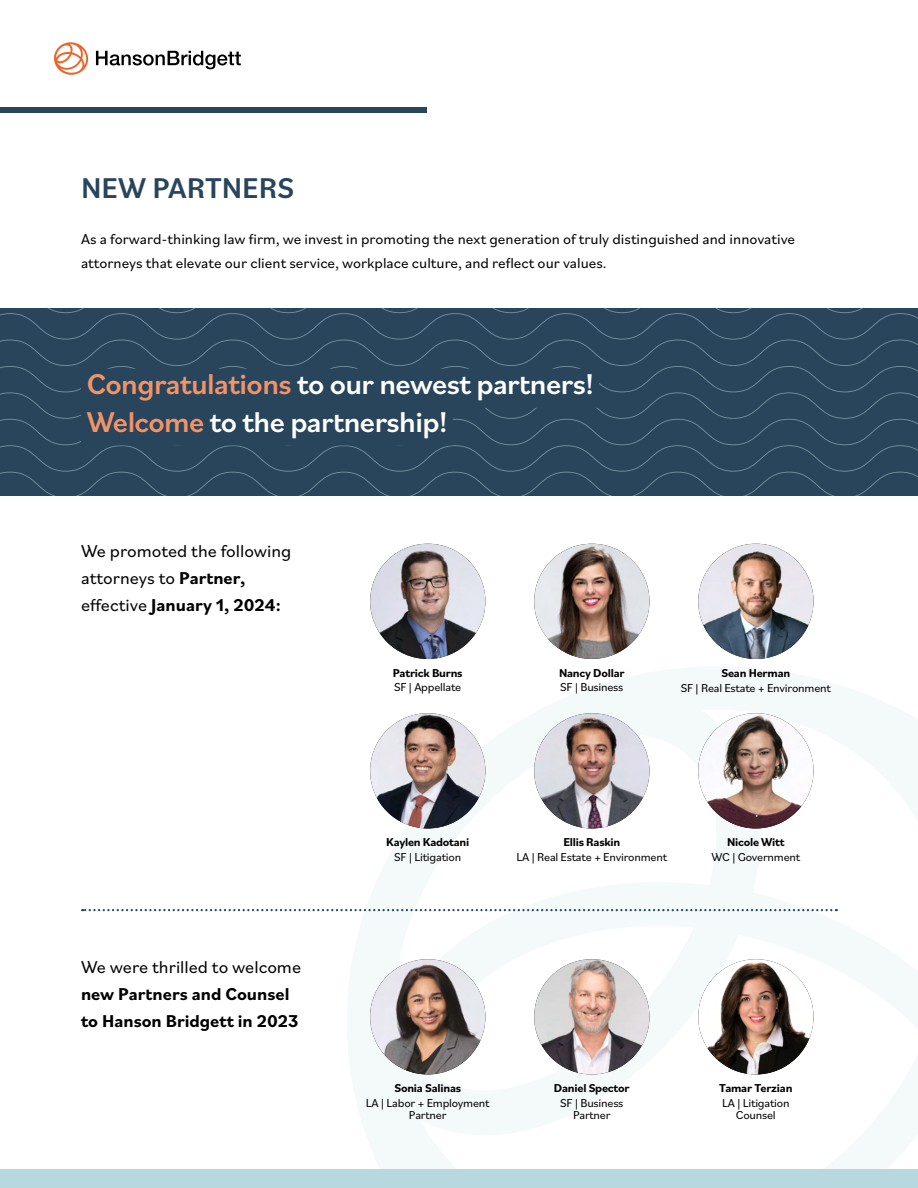
<style>
.page{position:relative;width:918px;height:1188px;background:#fff}
.page>*{position:absolute;margin:0;border:0;box-sizing:border-box;transform-origin:0 0}
.t1{font:500 30px/37.5px "Bilo";letter-spacing:-.02em;color:#fff}
.t2{font:500 30px "Bilo";color:#28455b}
.t3{font:18px/27px "Bilo";color:#000}
.t4{font:700 18px/27px "Bilo";color:#000}
.t5{font:15px/24px "Bilo";color:#000}
.t6{font:12px/12px "Bilo";letter-spacing:-.02em;color:#000;text-align:center}
.t7{font:700 12px "Bilo";letter-spacing:-.02em;color:#000}
.s1{color:#f39368}
.s2{font-weight:700}
</style>
<div class="page">
<svg style="left:96px;top:51px;width:145px;height:18px"></svg>
<svg style="left:54px;top:42px;width:35px;height:33px"></svg>
<div style="left:0;top:1169px;width:918px;height:19px;background:#b7d8df"></div>
<div style="left:0;top:107px;width:427px;height:5px;background:#28455b"></div>
<svg style="left:318px;top:667px;width:600px;height:502px"></svg>
<svg style="left:0;top:308px;width:918px;height:188px;background:#2a475d"></svg>
<svg style="left:82px;top:909px;width:755px;height:2px"></svg>
<img style="left:370px;top:544px;width:115px;height:115px;border-radius:58px">
<img style="left:534px;top:544px;width:115px;height:115px;border-radius:58px">
<img style="left:698px;top:544px;width:116px;height:115px;border-radius:58px">
<img style="left:370px;top:713px;width:115px;height:115px;border-radius:58px">
<img style="left:534px;top:713px;width:115px;height:115px;border-radius:58px">
<img style="left:698px;top:713px;width:116px;height:115px;border-radius:58px">
<img style="left:370px;top:959px;width:115px;height:115px;border-radius:58px">
<img style="left:534px;top:959px;width:115px;height:115px;border-radius:58px">
<img style="left:698px;top:959px;width:116px;height:115px;border-radius:58px">
<div style="left:81px;top:369px;width:518px;height:39px;background:#28455b"></div>
<div style="left:81px;top:406px;width:372px;height:39px;background:#28455b"></div>
<h1 class="t2" style="left:81px;top:167px;width:215px">NEW PARTNERS</h1>
<p class="t5" style="left:81px;top:226px;width:716px">As a forward-thinking law firm, we invest in promoting the next generation of truly distinguished and innovative attorneys that elevate our client service, workplace culture, and reflect our values.</p>
<h1 class="t1" style="left:87px;top:364px;width:508px"><span class="s1">Congratulations</span> to our newest partners!<br><span class="s1">Welcome</span> to the partnership!</h1>
<p class="t3" style="left:81px;top:537px;width:212px">We promoted the following attorneys to <span class="s2">Partner, </span>effective <span class="s2">January 1, 2024:</span></p>
<p class="t3" style="left:81px;top:953px;width:222px">We were thrilled to welcome</p>
<p class="t4" style="left:81px;top:980px;width:219px">new Partners and Counsel to Hanson Bridgett in 2023</p>
<p class="t7" style="left:393px;top:664px;width:71px">Patrick Burns</p>
<p class="t6" style="left:394px;top:681px;width:69px">SF | Appellate</p>
<p class="t7" style="left:559px;top:664px;width:67px">Nancy Dollar</p>
<p class="t6" style="left:560px;top:681px;width:65px">SF | Business</p>
<p class="t7" style="left:721px;top:664px;width:70px">Sean Herman</p>
<p class="t6" style="left:681px;top:681px;width:151px">SF | Real Estate + Environment</p>
<p class="t7" style="left:386px;top:834px;width:85px">Kaylen Kadotani</p>
<p class="t6" style="left:394px;top:851px;width:69px">SF | Litigation</p>
<p class="t7" style="left:563px;top:834px;width:58px">Ellis Raskin</p>
<p class="t6" style="left:516px;top:851px;width:152px">LA | Real Estate + Environment</p>
<p class="t7" style="left:727px;top:834px;width:59px">Nicole Witt</p>
<p class="t6" style="left:711px;top:851px;width:90px">WC | Government</p>
<p class="t7" style="left:394px;top:1080px;width:68px">Sonia Salinas</p>
<p class="t6" style="left:366px;top:1097px;width:125px">LA | Labor + Employment<br>Partner</p>
<p class="t7" style="left:554px;top:1080px;width:77px">Daniel Spector</p>
<p class="t6" style="left:560px;top:1097px;width:65px">SF | Business<br>Partner</p>
<p class="t7" style="left:719px;top:1080px;width:75px">Tamar Terzian</p>
<p class="t6" style="left:722px;top:1097px;width:69px">LA | Litigation<br>Counsel</p>
</div>
